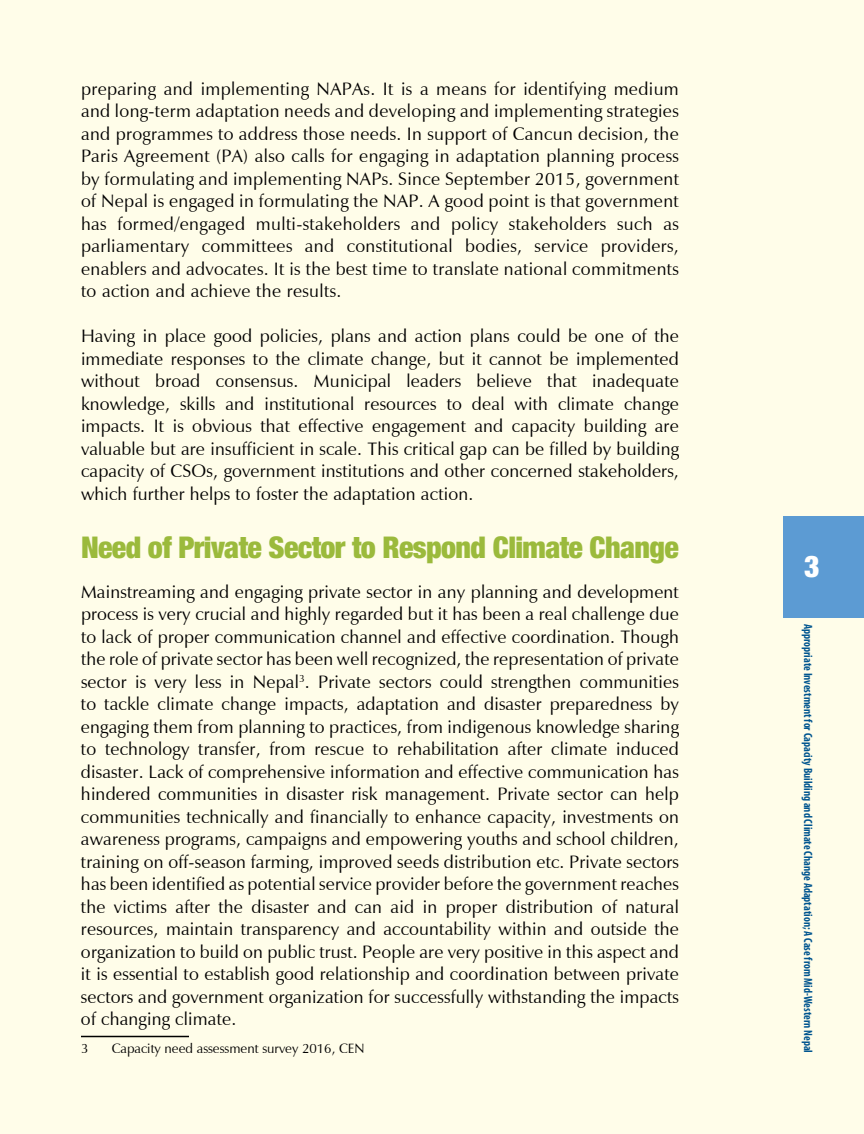
<style>
.page{position:relative;width:864px;height:1134px;background:#fffde9}
.page>*{position:absolute;margin:0;border:0;box-sizing:border-box;transform-origin:0 0}
.t1{font:900 condensed 30px "Helvetica Neue";letter-spacing:-.02em;color:#9bba3c}
.t2{font:900 condensed 30px "Helvetica Neue";color:#fff}
.t3{font:18px/22.5px "Zapf Humanist 601 BT";letter-spacing:.01em;color:#000;text-align:justify}
.t4{font:13.5px "Zapf Humanist 601 BT";color:#000}
.t5{font:700 condensed 12px "Myriad Pro";color:#00558f;scale:.94 1}
</style>
<div class="page">
<div style="left:783px;top:516px;width:81px;height:102px;background:#5c9bd3"></div>
<hr style="left:81px;top:1036px;width:108px;height:1px;background:#000">
<p class="t3" style="left:81px;top:77px;width:599px">preparing and implementing NAPAs. It is a means for identifying medium and long-term adaptation needs and developing and implementing strategies and programmes to address those needs. In support of Cancun decision, the Paris Agreement (PA) also calls for engaging in adaptation planning process by formulating and implementing NAPs. Since September 2015, government of Nepal is engaged in formulating the NAP. A good point is that government has formed/engaged multi-stakeholders and policy stakeholders such as parliamentary committees and constitutional bodies, service providers, enablers and advocates. It is the best time to translate national commitments to action and achieve the results.</p>
<p class="t3" style="left:81px;top:325px;width:599px">Having in place good policies, plans and action plans could be one of the immediate responses to the climate change, but it cannot be implemented without broad consensus. Municipal leaders believe that inadequate knowledge, skills and institutional resources to deal with climate change impacts. It is obvious that effective engagement and capacity building are valuable but are insufficient in scale. This critical gap can be filled by building capacity of CSOs, government institutions and other concerned stakeholders, which further helps to foster the adaptation action.</p>
<h1 class="t1" style="left:81px;top:529px;width:599px">Need of Private Sector to Respond Climate Change</h1>
<p class="t3" style="left:81px;top:580px;width:599px">Mainstreaming and engaging private sector in any planning and development process is very crucial and highly regarded but it has been a real challenge due to lack of proper communication channel and effective coordination. Though the role of private sector has been well recognized, the representation of private sector is very less in Nepal<sup>3</sup>. Private sectors could strengthen communities to tackle climate change impacts, adaptation and disaster preparedness by engaging them from planning to practices, from indigenous knowledge sharing to technology transfer, from rescue to rehabilitation after climate induced disaster. Lack of comprehensive information and effective communication has hindered communities in disaster risk management. Private sector can help communities technically and financially to enhance capacity, investments on awareness programs, campaigns and empowering youths and school children, training on off-season farming, improved seeds distribution etc. Private sectors has been identified as potential service provider before the government reaches the victims after the disaster and can aid in proper distribution of natural resources, maintain transparency and accountability within and outside the organization to build on public trust. People are very positive in this aspect and it is essential to establish good relationship and coordination between private sectors and government organization for successfully withstanding the impacts of changing climate.</p>
<p class="t4" style="left:81px;top:1040px;width:9px">3</p>
<p class="t4" style="left:112px;top:1040px;width:255px">Capacity need assessment survey 2016, CEN</p>
<h1 class="t2" style="left:804px;top:548px;width:17px">3</h1>
<p class="t5" style="left:816px;top:624px;width:458px;rotate:90deg">Appropriate Investment for Capacity Building and Climate Change Adaptation; A Case from Mid-Western Nepal</p>
</div>
